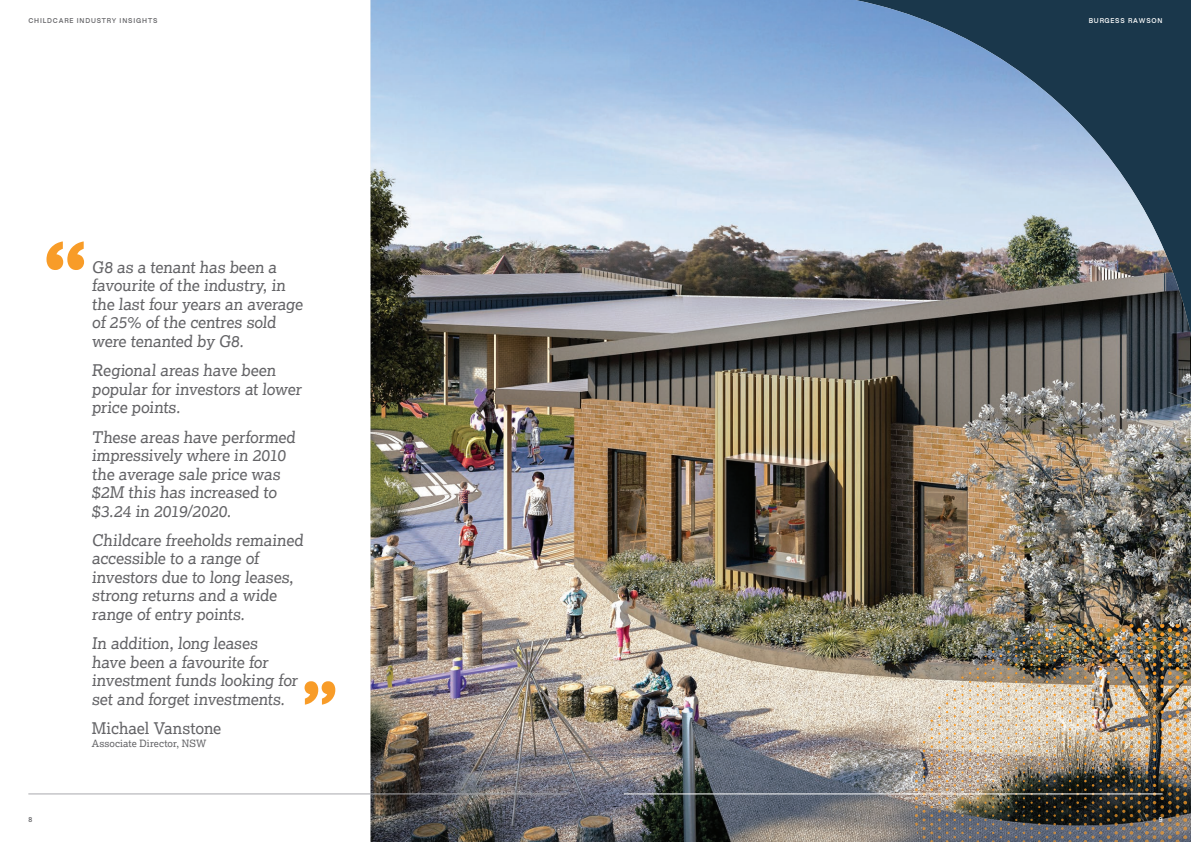
<style>
.page{position:relative;width:1191px;height:842px;background:#fff}
.page>*{position:absolute;margin:0;border:0;box-sizing:border-box;transform-origin:0 0}
.t1{font:16px/18.5px "Lexia";letter-spacing:-.01em;color:#636366}
.t2{font:10px "Lexia";letter-spacing:.01em;color:#636366}
.t3{font:700 7px "Metro Sans";letter-spacing:.12em;color:#636366}
.t4{font:700 7px "Metro Sans";letter-spacing:.12em;color:#fff}
</style>
<div class="page">
<img style="left:370px;top:0;width:821px;height:842px">
<svg style="left:46px;top:241px;width:38px;height:29px"></svg>
<svg style="left:304px;top:681px;width:31px;height:24px"></svg>
<img style="left:914px;top:624px;width:277px;height:218px">
<hr style="left:624px;top:794px;width:538px;height:1px;background:#fff">
<hr style="left:28px;top:794px;width:539px;height:1px;background:#a8a9ad">
<p class="t3" style="left:28px;top:16px;width:130px">CHILDCARE INDUSTRY INSIGHTS</p>
<p class="t3" style="left:28px;top:816px;width:5px">8</p>
<p class="t1" style="left:92px;top:257px;width:214px">G8 as a tenant has been a favourite of the industry, in the last four years an average of 25% of the centres sold were tenanted by G8.</p>
<p class="t1" style="left:92px;top:361px;width:213px">Regional areas have been popular for investors at lower price points.</p>
<p class="t1" style="left:92px;top:427px;width:207px">These areas have performed impressively where in 2010 the average sale price was $2M this has increased to $3.24 in 2019/2020.</p>
<p class="t1" style="left:92px;top:530px;width:215px">Childcare freeholds remained accessible to a range of investors due to long leases, strong returns and a wide range of entry points.</p>
<p class="t1" style="left:92px;top:634px;width:209px">In addition, long leases<br>have been a favourite for investment funds looking for set and forget investments.</p>
<p class="t1" style="left:92px;top:719px;width:131px">Michael Vanstone</p>
<p class="t2" style="left:92px;top:737px;width:116px">Associate Director, NSW</p>
<p class="t4" style="left:1088px;top:16px;width:75px">BURGESS RAWSON</p>
<p class="t4" style="left:1158px;top:816px;width:5px">9</p>
</div>
